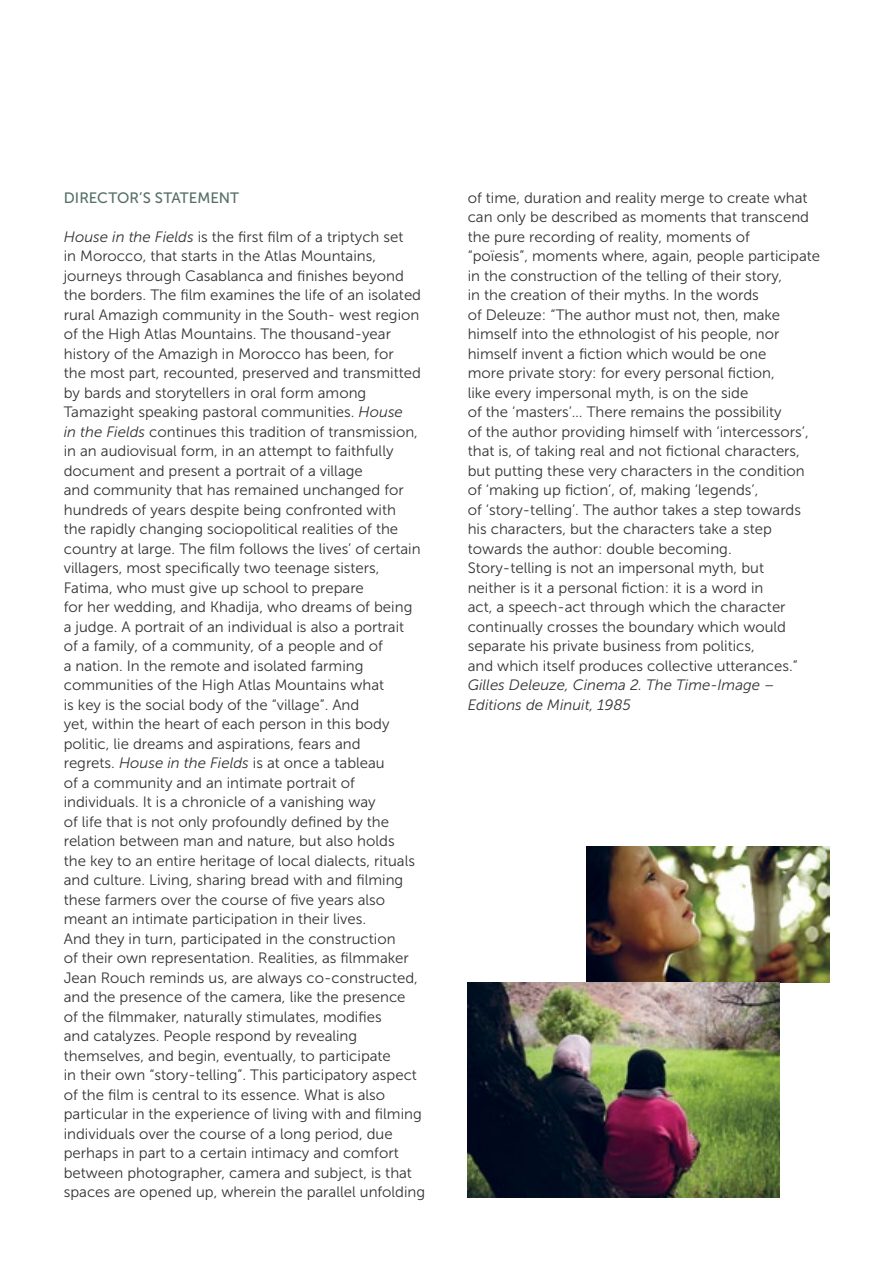
<style>
.page{position:relative;width:893px;height:1263px;background:#fff}
.page>*{position:absolute;margin:0;border:0;box-sizing:border-box;transform-origin:0 0}
.t1{font:15px/19.5px "Museo Sans 300";color:#333}
.t2{font:italic 15px/19.5px "Museo Sans 300";color:#333}
.t3{font:15px "Museo Sans 500";color:#556f65}
.s1{font-style:italic}
</style>
<div class="page">
<img style="left:586px;top:846px;width:243px;height:137px">
<img style="left:468px;top:983px;width:312px;height:214px">
<p class="t3" style="left:64px;top:189px;width:177px">DIRECTOR’S STATEMENT</p>
<p class="t1" style="left:64px;top:227px;width:363px"><span class="s1">House in the Fields</span> is the first film of a triptych set<br>in Morocco, that starts in the Atlas Mountains, journeys through Casablanca and finishes beyond the borders. The film examines the life of an isolated rural Amazigh community in the South- west region of the High Atlas Mountains. The thousand-year history of the Amazigh in Morocco has been, for<br>the most part, recounted, preserved and transmitted by bards and storytellers in oral form among Tamazight speaking pastoral communities. <span class="s1">House<br>in the Fields</span> continues this tradition of transmission, in an audiovisual form, in an attempt to faithfully document and present a portrait of a village<br>and community that has remained unchanged for hundreds of years despite being confronted with<br>the rapidly changing sociopolitical realities of the country at large. The film follows the lives’ of certain villagers, most specifically two teenage sisters, Fatima, who must give up school to prepare<br>for her wedding, and Khadija, who dreams of being<br>a judge. A portrait of an individual is also a portrait<br>of a family, of a community, of a people and of<br>a nation. In the remote and isolated farming communities of the High Atlas Mountains what<br>is key is the social body of the “village”. And<br>yet, within the heart of each person in this body politic, lie dreams and aspirations, fears and<br>regrets. <span class="s1">House in the Fields</span> is at once a tableau<br>of a community and an intimate portrait of individuals. It is a chronicle of a vanishing way<br>of life that is not only profoundly defined by the relation between man and nature, but also holds<br>the key to an entire heritage of local dialects, rituals and culture. Living, sharing bread with and filming these farmers over the course of five years also meant an intimate participation in their lives.<br>And they in turn, participated in the construction<br>of their own representation. Realities, as filmmaker Jean Rouch reminds us, are always co-constructed, and the presence of the camera, like the presence<br>of the filmmaker, naturally stimulates, modifies<br>and catalyzes. People respond by revealing themselves, and begin, eventually, to participate<br>in their own “story-telling”. This participatory aspect of the film is central to its essence. What is also particular in the experience of living with and filming individuals over the course of a long period, due perhaps in part to a certain intimacy and comfort between photographer, camera and subject, is that spaces are opened up, wherein the parallel unfolding</p>
<p class="t1" style="left:468px;top:188px;width:354px">of time, duration and reality merge to create what can only be described as moments that transcend the pure recording of reality, moments of<br>“poïesis”, moments where, again, people participate in the construction of the telling of their story,<br>in the creation of their myths. In the words<br>of Deleuze: “The author must not, then, make himself into the ethnologist of his people, nor himself invent a fiction which would be one<br>more private story: for every personal fiction,<br>like every impersonal myth, is on the side<br>of the ‘masters’… There remains the possibility<br>of the author providing himself with ‘intercessors’, that is, of taking real and not fictional characters, but putting these very characters in the condition of ‘making up fiction’, of, making ‘legends’,<br>of ‘story-telling’. The author takes a step towards his characters, but the characters take a step towards the author: double becoming.<br>Story-telling is not an impersonal myth, but<br>neither is it a personal fiction: it is a word in<br>act, a speech-act through which the character continually crosses the boundary which would separate his private business from politics,<br>and which itself produces collective utterances.”</p>
<p class="t2" style="left:468px;top:675px;width:309px">Gilles Deleuze, Cinema 2. The Time-Image –<br>Editions de Minuit, 1985</p>
</div>
